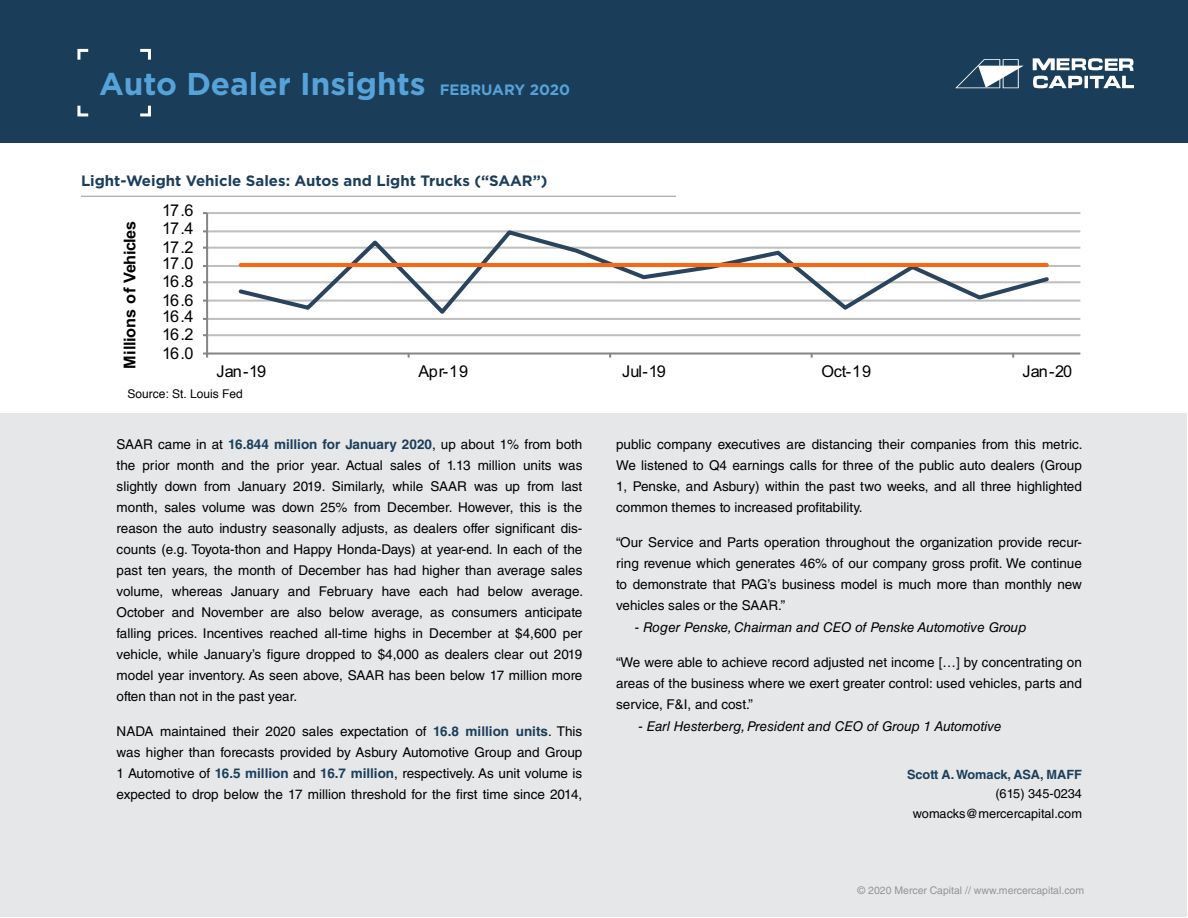
<style>
.page{position:relative;width:1188px;height:918px;background:#fff}
.page>*{position:absolute;margin:0;border:0;box-sizing:border-box;transform-origin:0 0}
.t1{font:700 31.5px "Gotham";color:#56a2d9}
.t2{font:16.35px "Arial";letter-spacing:-.055em;color:#000}
.t3{font:700 16.35px "Arial";letter-spacing:-.03em;color:#000}
.t4{font:700 15px "Gotham";color:#1b3e5a}
.t5{font:13.5px/21px "Helvetica LT Std";color:#000;text-align:justify}
.t6{font:italic 13.5px "Helvetica LT Std";color:#000}
.t7{font:12.75px/19.5px "Helvetica LT Std";color:#000;text-align:right}
.t8{font:700 12.75px "Helvetica LT Std";color:#1b3e5a}
.t9{font:12px "Helvetica";color:#000}
.t10{font:10.5px "Helvetica LT Std";color:#939598}
.s1{font-size:15px}
.s2{font-weight:700;color:#1b3e5a}
</style>
<div class="page">
<div style="left:1px;top:414px;width:1186px;height:503px;background:#e6e7e8"></div>
<hr style="left:207px;top:334px;width:873px;height:2px;background:#bfbfbf">
<hr style="left:207px;top:318px;width:873px;height:2px;background:#bfbfbf">
<hr style="left:207px;top:300px;width:873px;height:2px;background:#bfbfbf">
<hr style="left:207px;top:281px;width:873px;height:2px;background:#bfbfbf">
<hr style="left:207px;top:265px;width:873px;height:2px;background:#bfbfbf">
<hr style="left:207px;top:247px;width:873px;height:2px;background:#bfbfbf">
<hr style="left:207px;top:230px;width:873px;height:2px;background:#bfbfbf">
<hr style="left:207px;top:212px;width:873px;height:2px;background:#bfbfbf">
<hr style="left:206px;top:213px;width:2px;height:141px;background:#868686">
<hr style="left:207px;top:353px;width:873px;height:2px;background:#868686">
<svg style="left:203px;top:353px;width:5px;height:5px"></svg>
<svg style="left:236px;top:230px;width:816px;height:84px"></svg>
<hr style="left:241px;top:263px;width:806px;height:4px;background:#f96615">
<div style="left:0;top:0;width:1188px;height:143px;background:#1a3e59"></div>
<svg style="left:140px;top:48px;width:11px;height:12px"></svg>
<svg style="left:77px;top:48px;width:12px;height:12px"></svg>
<svg style="left:77px;top:105px;width:12px;height:12px"></svg>
<svg style="left:140px;top:105px;width:11px;height:12px"></svg>
<hr style="left:81px;top:196px;width:595px;height:1px;background:#939598">
<svg style="left:955px;top:59px;width:69px;height:29px"></svg>
<svg style="left:1033px;top:58px;width:101px;height:30px"></svg>
<h1 class="t1" style="left:99px;top:63px;width:472px">Auto Dealer Insights <span class="s1">FEBRUARY 2020</span></h1>
<p class="t4" style="left:81px;top:171px;width:468px">Light-Weight Vehicle Sales: Autos and Light Trucks (“SAAR”)</p>
<p class="t3" style="left:118px;top:369px;width:149px;rotate:-90deg">Millions of Vehicles</p>
<p class="t2" style="left:162px;top:199px;width:33px">17.6</p>
<p class="t2" style="left:162px;top:217px;width:33px">17.4</p>
<p class="t2" style="left:162px;top:236px;width:33px">17.2</p>
<p class="t2" style="left:162px;top:252px;width:33px">17.0</p>
<p class="t2" style="left:162px;top:270px;width:33px">16.8</p>
<p class="t2" style="left:162px;top:289px;width:33px">16.6</p>
<p class="t2" style="left:162px;top:305px;width:33px">16.4</p>
<p class="t2" style="left:162px;top:323px;width:33px">16.2</p>
<p class="t2" style="left:162px;top:342px;width:33px">16.0</p>
<p class="t2" style="left:217px;top:360px;width:51px">Jan-19</p>
<p class="t2" style="left:419px;top:360px;width:51px">Apr-19</p>
<p class="t2" style="left:622px;top:360px;width:45px">Jul-19</p>
<p class="t2" style="left:822px;top:360px;width:51px">Oct-19</p>
<p class="t2" style="left:1023px;top:360px;width:51px">Jan-20</p>
<p class="t9" style="left:127px;top:384px;width:117px">Source: St. Louis Fed</p>
<p class="t5" style="left:117px;top:434px;width:468px">SAAR came in at <span class="s2">16.844 million for January 2020</span>, up about 1% from both the prior month and the prior year. Actual sales of 1.13 million units was slightly down from January 2019. Similarly, while SAAR was up from last month, sales volume was down 25% from December. However, this is the reason the auto industry seasonally adjusts, as dealers offer significant dis&shy;counts (e.g. Toyota-thon and Happy Honda-Days) at year-end. In each of the past ten years, the month of December has had higher than average sales volume, whereas January and February have each had below average.<br>October and November are also below average, as consumers anticipate falling prices. Incentives reached all-time highs in December at $4,600 per vehicle, while January’s figure dropped to $4,000 as dealers clear out 2019 model year inventory. As seen above, SAAR has been below 17 million more often than not in the past year.</p>
<p class="t5" style="left:117px;top:721px;width:467px">NADA maintained their 2020 sales expectation of <span class="s2">16.8 million units</span>. This was higher than forecasts provided by Asbury Automotive Group and Group 1 Automotive of <span class="s2">16.5 million</span> and <span class="s2">16.7 million</span>, respectively. As unit volume is expected to drop below the 17 million threshold for the first time since 2014,</p>
<p class="t5" style="left:616px;top:434px;width:468px">public company executives are distancing their companies from this metric.<br>We listened to Q4 earnings calls for three of the public auto dealers (Group 1, Penske, and Asbury) within the past two weeks, and all three highlighted common themes to increased profitability.</p>
<p class="t5" style="left:616px;top:532px;width:467px">“Our Service and Parts operation throughout the organization provide recur&shy;ring revenue which generates 46% of our company gross profit. We continue to demonstrate that PAG’s business model is much more than monthly new vehicles sales or the SAAR.”</p>
<p class="t6" style="left:635px;top:620px;width:393px">- Roger Penske, Chairman and CEO of Penske Automotive Group</p>
<p class="t5" style="left:616px;top:652px;width:467px">“We were able to achieve record adjusted net income […] by concentrating on areas of the business where we exert greater control: used vehicles, parts and service, F&amp;I, and cost.”</p>
<p class="t6" style="left:639px;top:719px;width:365px">- Earl Hesterberg, President and CEO of Group 1 Automotive</p>
<p class="t8" style="left:907px;top:766px;width:176px">Scott A. Womack, ASA, MAFF</p>
<p class="t7" style="left:913px;top:784px;width:171px">(615) 345-0234 womacks@mercercapital.com</p>
<p class="t10" style="left:858px;top:884px;width:228px">© 2020 Mercer Capital // www.mercercapital.com</p>
</div>
